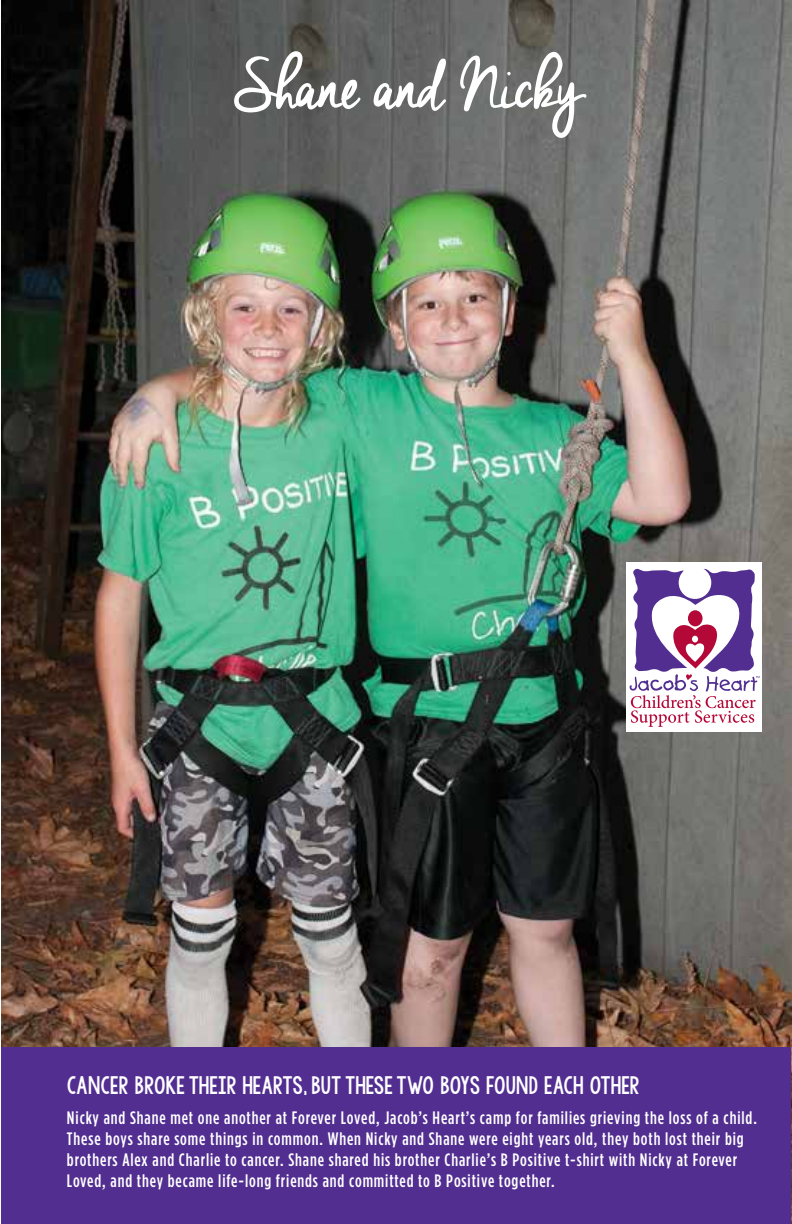
<style>
.page{position:relative;width:792px;height:1224px;background:#fff}
.page>*{position:absolute;margin:0;border:0;box-sizing:border-box;transform-origin:0 0}
.t1{font:84px "Cheddar Jack";letter-spacing:-.015em;color:#fff}
.t2{font:24px "KG Wh Yy Ou Go Tt A Be So Me An";color:#fff}
.t3{font:500 18px/21px "Gotham Condensed";letter-spacing:.05em;color:#fff}
</style>
<div class="page">
<img style="left:1px;top:0;width:791px;height:1224px">
<div style="left:1px;top:1048px;width:790px;height:176px;background:#522e91"></div>
<div style="left:626px;top:562px;width:136px;height:170px;background:#fff"></div>
<svg style="left:630px;top:569px;width:130px;height:158px"></svg>
<h1 class="t1" style="left:234px;top:39px;width:345px">Shane and Nicky</h1>
<h2 class="t2" style="left:67px;top:1070px;width:574px">CANCER BROKE THEIR HEARTS, BUT THESE TWO BOYS FOUND EACH OTHER</h2>
<p class="t3" style="left:67px;top:1107px;width:691px">Nicky and Shane met one another at Forever Loved, Jacob’s Heart’s camp for families grieving the loss of a child.<br>These boys share some things in common. When Nicky and Shane were eight years old, they both lost their big brothers Alex and Charlie to cancer. Shane shared his brother Charlie’s B Positive t-shirt with Nicky at Forever Loved, and they became life-long friends and committed to B Positive together.</p>
</div>
